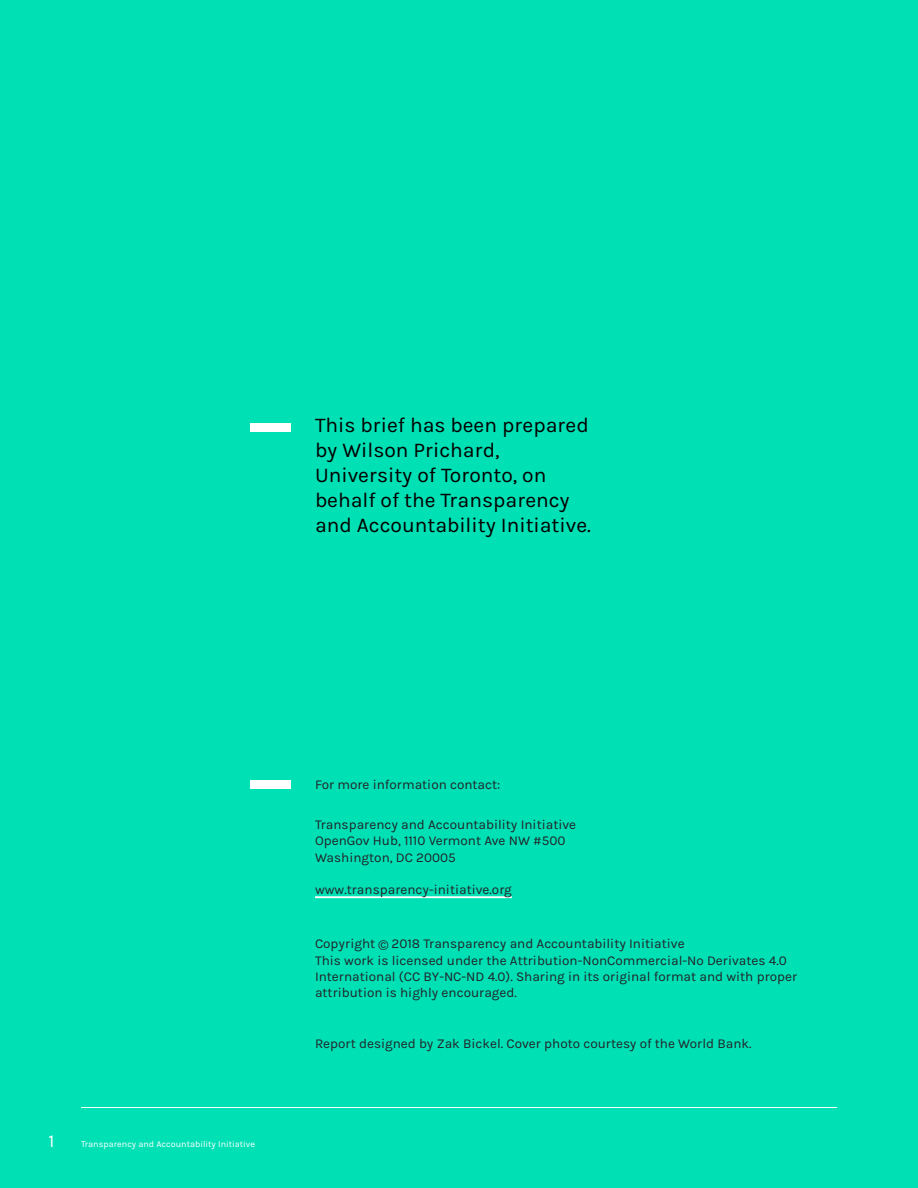
<style>
.page{position:relative;width:918px;height:1188px;background:#00e0b5}
.page>*{position:absolute;margin:0;border:0;box-sizing:border-box;transform-origin:0 0}
.t1{font:21px/25.2px "Karla";color:#000}
.t2{font:18px "Karla";color:#fff}
.t3{font:13.5px/16.4px "Karla";color:#232328}
.t4{font:9px "Karla";color:#fff}
.s1{font-family:"Helvetica"}
</style>
<div class="page">
<hr style="left:81px;top:1107px;width:756px;height:1px;background:#fff">
<div style="left:250px;top:423px;width:41px;height:9px;background:#fff"></div>
<div style="left:250px;top:780px;width:41px;height:9px;background:#fff"></div>
<hr style="left:315px;top:896px;width:197px;height:2px;background:#fff">
<h1 class="t1" style="left:315px;top:412px;width:277px">This brief has been prepared by Wilson Prichard,<br>University of Toronto, on behalf of the Transparency and Accountability Initiative.</h1>
<h2 class="t2" style="left:49px;top:1131px;width:7px">1</h2>
<p class="t4" style="left:81px;top:1139px;width:176px">Transparency and Accountability Initiative</p>
<p class="t3" style="left:315px;top:777px;width:187px">For more information contact:</p>
<p class="t3" style="left:315px;top:817px;width:263px">Transparency and Accountability Initiative<br>OpenGov Hub, 1110 Vermont Ave NW #500<br>Washington, DC 20005</p>
<p class="t3" style="left:315px;top:882px;width:198px">www.transparency-initiative.org</p>
<p class="t3" style="left:315px;top:936px;width:484px">Copyright <span class="s1">©</span> 2018 Transparency and Accountability Initiative<br>This work is licensed under the Attribution-NonCommercial-No Derivates 4.0<br>International (CC BY-NC-ND 4.0). Sharing in its original format and with proper attribution is highly encouraged.</p>
<p class="t3" style="left:315px;top:1035px;width:438px">Report designed by Zak Bickel. Cover photo courtesy of the World Bank.</p>
</div>
